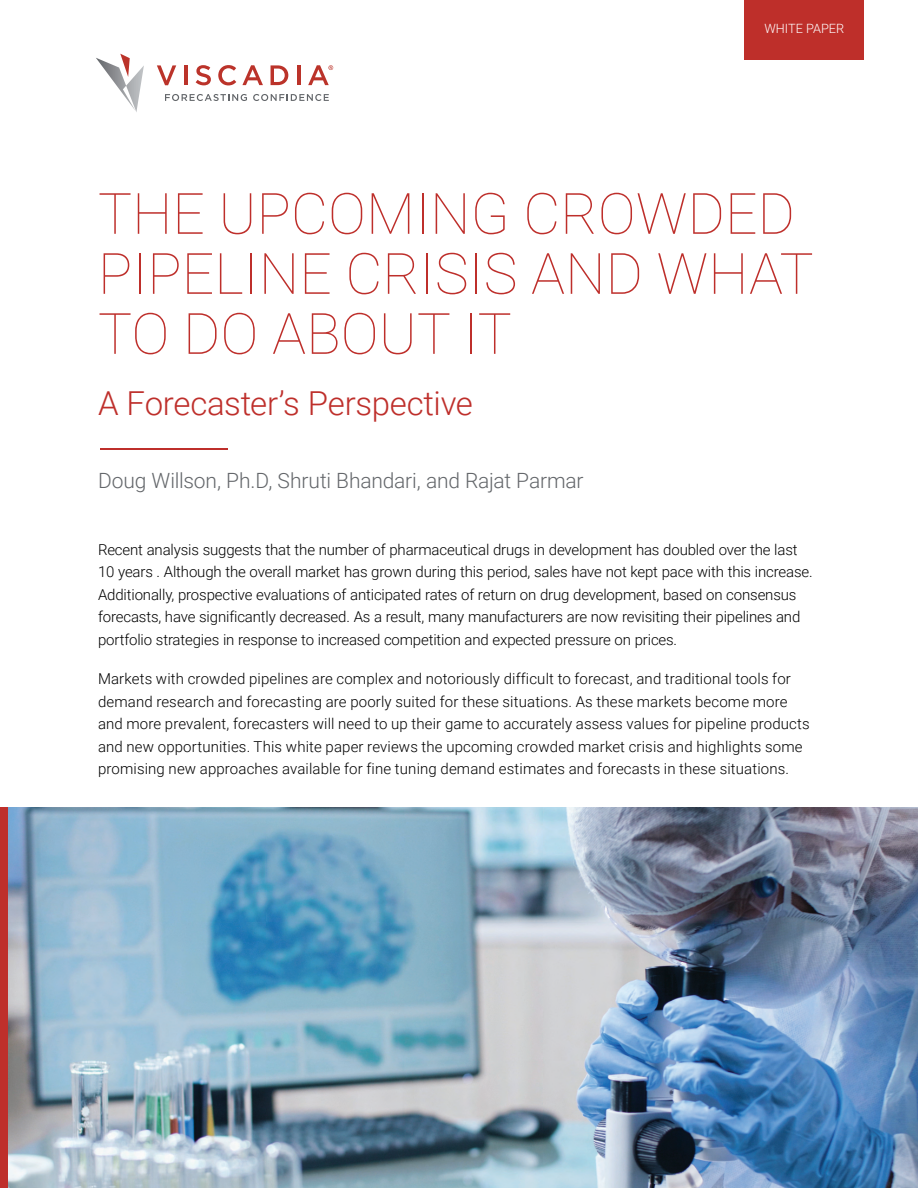
<style>
.page{position:relative;width:918px;height:1188px;background:#fff}
.page>*{position:absolute;margin:0;border:0;box-sizing:border-box;transform-origin:0 0}
.t1{font:100 57px/60px "Roboto";color:#be2f2b}
.t2{font:300 33px "Roboto";letter-spacing:-.01em;color:#be2f2b}
.t3{font:300 21px "Roboto";letter-spacing:-.01em;color:#63666a}
.t4{font:300 15px/22.5px "Roboto";letter-spacing:-.01em;color:#000}
.t5{font:300 15px/22.5px "Roboto";letter-spacing:.01em;color:#000}
.t6{font:300 12.75px "Roboto";color:#fff}
</style>
<div class="page">
<div style="left:745px;top:0;width:119px;height:59px;background:#be2f2a"></div>
<svg style="left:165px;top:94px;width:82px;height:7px"></svg>
<svg style="left:253px;top:94px;width:76px;height:7px"></svg>
<svg style="left:157px;top:65px;width:19px;height:20px"></svg>
<hr style="left:184px;top:65px;width:3px;height:20px;background:#bb332a">
<svg style="left:196px;top:65px;width:15px;height:20px"></svg>
<svg style="left:218px;top:65px;width:18px;height:20px"></svg>
<svg style="left:242px;top:65px;width:21px;height:20px"></svg>
<svg style="left:271px;top:65px;width:17px;height:20px"></svg>
<hr style="left:297px;top:65px;width:3px;height:20px;background:#bb332a">
<svg style="left:308px;top:65px;width:25px;height:20px"></svg>
<svg style="left:96px;top:54px;width:48px;height:58px"></svg>
<hr style="left:100px;top:448px;width:128px;height:2px;background:#be2f2b">
<img style="left:7px;top:808px;width:911px;height:380px">
<div style="left:0;top:808px;width:7px;height:380px;background:#be2f2b"></div>
<p class="t6" style="left:764px;top:20px;width:81px">WHITE PAPER</p>
<h1 class="t1" style="left:98px;top:181px;width:717px">THE UPCOMING CROWDED<br>PIPELINE CRISIS AND WHAT<br>TO DO ABOUT IT</h1>
<h2 class="t2" style="left:98px;top:380px;width:376px">A Forecaster’s Perspective</h2>
<h3 class="t3" style="left:98px;top:466px;width:487px">Doug Willson, Ph.D, Shruti Bhandari, and Rajat Parmar</h3>
<p class="t4" style="left:98px;top:538px;width:716px">Recent analysis suggests that the number of pharmaceutical drugs in development has doubled over the last 10 years . Although the overall market has grown during this period, sales have not kept pace with this increase.<br>Additionally, prospective evaluations of anticipated rates of return on drug development, based on consensus forecasts, have significantly decreased. As a result, many manufacturers are now revisiting their pipelines and portfolio strategies in response to increased competition and expected pressure on prices.</p>
<p class="t5" style="left:98px;top:667px;width:713px">Markets with crowded pipelines are complex and notoriously difficult to forecast, and traditional tools for demand research and forecasting are poorly suited for these situations. As these markets become more and more prevalent, forecasters will need to up their game to accurately assess values for pipeline products and new opportunities. This white paper reviews the upcoming crowded market crisis and highlights some promising new approaches available for fine tuning demand estimates and forecasts in these situations.</p>
</div>
